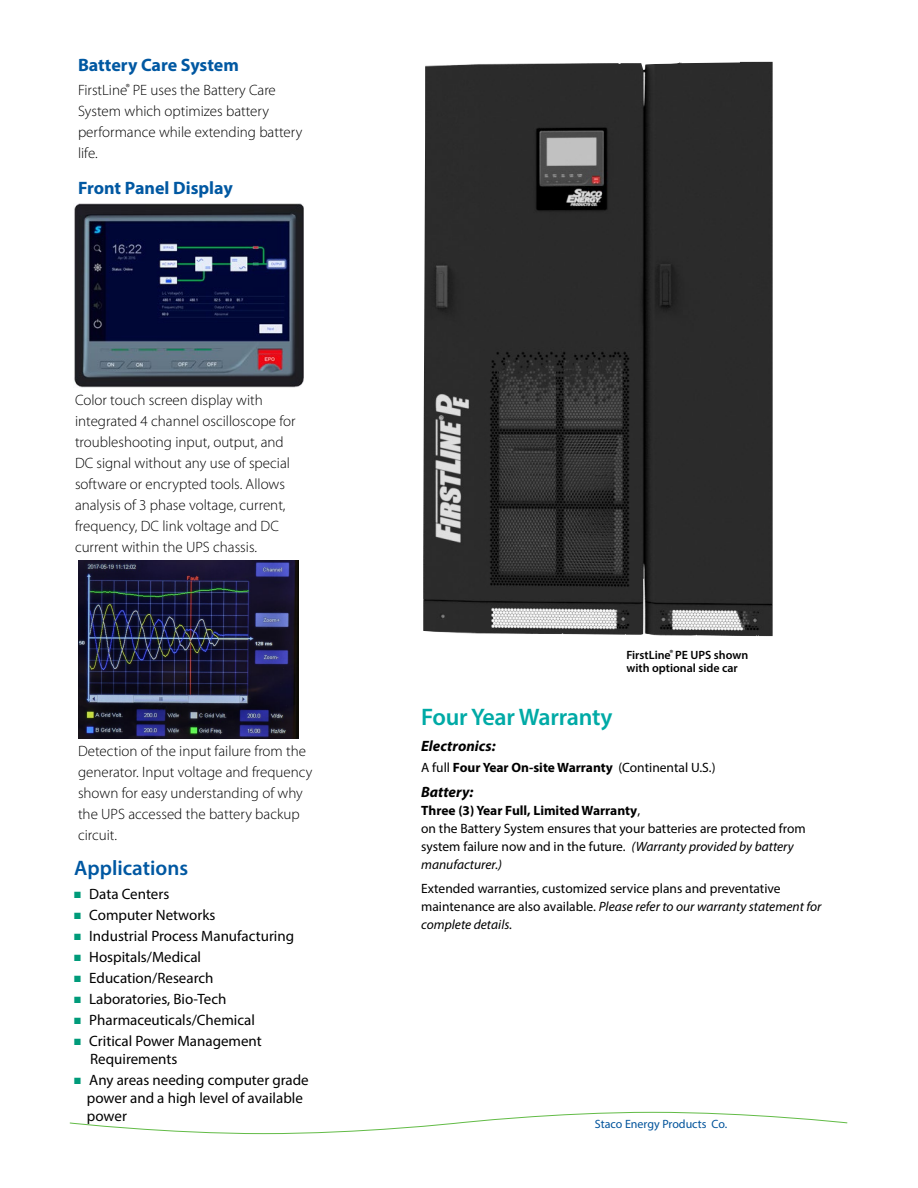
<style>
.page{position:relative;width:918px;height:1188px;background:#fff}
.page>*{position:absolute;margin:0;border:0;box-sizing:border-box;transform-origin:0 0}
.t1{font:600 24px "Myriad Pro";letter-spacing:-.01em;color:#00aaa6}
.t2{font:600 21px "Myriad Pro";color:#0058a2}
.t3{font:700 18px "Myriad Pro";color:#0058a2}
.t4{font:300 15px/21px "Myriad Pro";color:#000}
.t5{font:15px/18px "Myriad Pro";color:#000}
.t6{font:italic 700 15px "Myriad Pro";color:#000}
.t7{font:13.5px/18px "Myriad Pro";color:#000}
.t8{font:700 13.5px "Myriad Pro";color:#000}
.t9{font:600 12px/13.5px "Myriad Pro";color:#000}
.t10{font:12px "Myriad Pro";color:#00539b}
.s1{color:#009b7a}
.s2{font-weight:400}
.s3{font-weight:700}
.s4{font-style:italic}
</style>
<div class="page">
<svg style="left:69px;top:1112px;width:779px;height:22px"></svg>
<img style="left:74px;top:203px;width:229px;height:184px">
<img style="left:423px;top:62px;width:350px;height:575px">
<img style="left:78px;top:561px;width:220px;height:178px">
<p class="t3" style="left:78px;top:53px;width:162px">Battery Care System</p>
<p class="t4" style="left:78px;top:79px;width:226px">FirstLine<sup>®</sup> PE uses the Battery Care<br>System which optimizes battery performance while extending battery life.</p>
<p class="t3" style="left:78px;top:176px;width:156px">Front Panel Display</p>
<p class="t4" style="left:75px;top:390px;width:222px">Color touch screen display with integrated 4 channel oscilloscope for troubleshooting input, output, and DC signal without any use of special software or encrypted tools. Allows analysis of 3 phase voltage, current, frequency, DC link voltage and DC current within the UPS chassis.</p>
<p class="t4" style="left:78px;top:741px;width:236px">Detection of the input failure from the generator. Input voltage and frequency shown for easy understanding of why the UPS accessed the battery backup circuit.</p>
<h2 class="t2" style="left:74px;top:855px;width:115px">Applications</h2>
<p class="t5" style="left:74px;top:885px;width:97px"><span class="s1">■</span> Data Centers</p>
<p class="t5" style="left:74px;top:906px;width:143px"><span class="s1">■</span> Computer Networks</p>
<p class="t5" style="left:74px;top:927px;width:221px"><span class="s1">■</span> Industrial Process Manufacturing</p>
<p class="t5" style="left:74px;top:948px;width:128px"><span class="s1">■</span> Hospitals/Medical</p>
<p class="t5" style="left:74px;top:969px;width:141px"><span class="s1">■</span> Education/Research</p>
<p class="t5" style="left:74px;top:990px;width:154px"><span class="s1">■</span> Laboratories, Bio-Tech</p>
<p class="t5" style="left:74px;top:1011px;width:182px"><span class="s1">■</span> Pharmaceuticals/Chemical</p>
<p class="t5" style="left:90px;top:1032px;width:173px;text-indent:-16px"><span class="s1">■</span> Critical Power Management<br>Requirements</p>
<p class="t5" style="left:87px;top:1071px;width:223px;text-indent:-13px"><span class="s1">■</span> Any areas needing computer grade power and a high level of available power</p>
<p class="t9" style="left:626px;top:648px;width:123px">FirstLine<sup>®</sup> PE UPS shown with optional side car</p>
<h1 class="t1" style="left:421px;top:702px;width:193px">Four Year Warranty</h1>
<p class="t6" style="left:421px;top:736px;width:76px">Electronics:</p>
<p class="t8" style="left:421px;top:758px;width:296px"><span class="s2">A full</span> Four Year On-site Warranty <span class="s2">(Continental U.S.)</span></p>
<p class="t6" style="left:421px;top:782px;width:54px">Battery:</p>
<p class="t7" style="left:421px;top:801px;width:386px"><span class="s3">Three (3) Year Full, Limited Warranty</span>,<br>on the Battery System ensures that your batteries are protected from system failure now and in the future. <span class="s4">(Warranty provided by battery manufacturer.)</span></p>
<p class="t7" style="left:421px;top:879px;width:402px">Extended warranties, customized service plans and preventative maintenance are also available. <span class="s4">Please refer to our warranty statement for complete details.</span></p>
<p class="t10" style="left:595px;top:1116px;width:134px">Staco Energy Products Co.</p>
</div>
